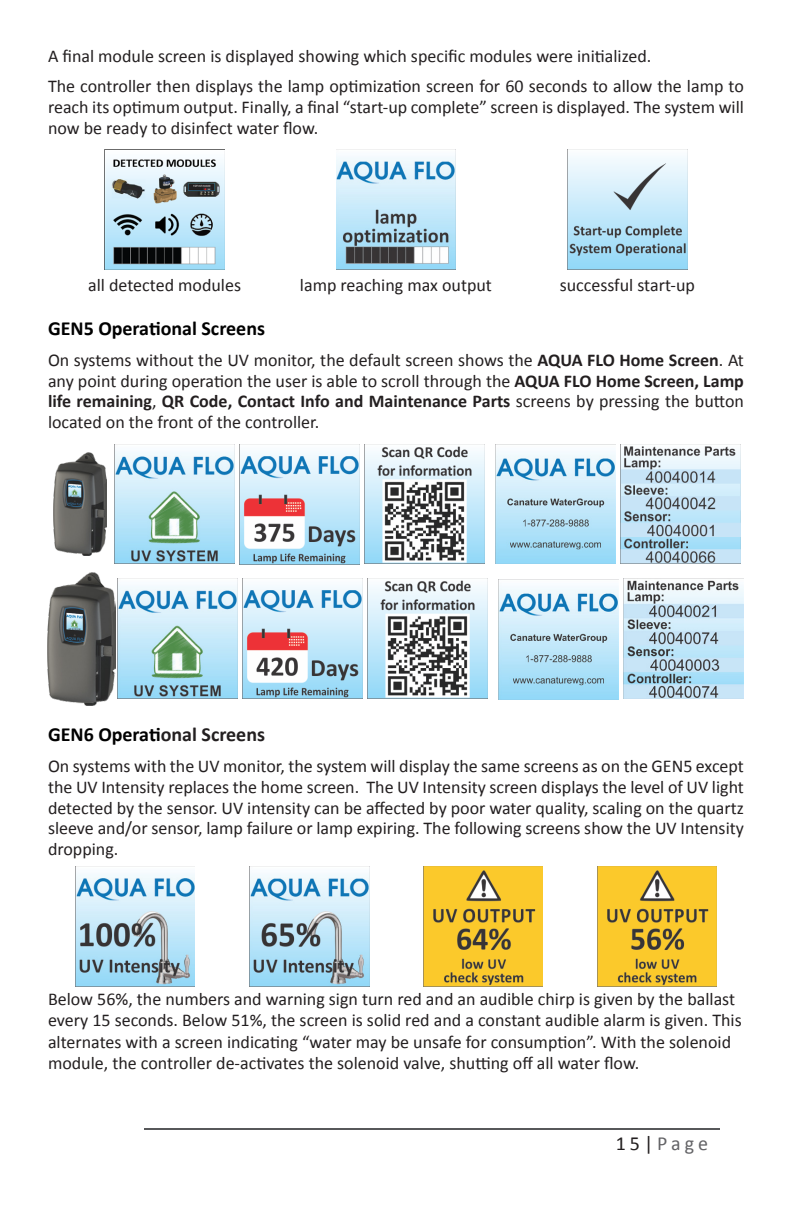
<style>
.page{position:relative;width:792px;height:1224px;background:#fff}
.page>*{position:absolute;margin:0;border:0;box-sizing:border-box;transform-origin:0 0}
.Heading_2{font:700 20px "Calibri";color:#000}
.t1{font:20px "Calibri";letter-spacing:.195em;color:#636366}
.t2{font:18px/20.8px "Calibri";color:#231f20;text-align:justify}
.s1{font-weight:700}
.s2{color:#231f20}
</style>
<div class="page">
<hr style="left:144px;top:1128px;width:576px;height:2px;background:#57585a">
<img style="left:105px;top:152px;width:120px;height:118px">
<img style="left:336px;top:150px;width:120px;height:120px">
<img style="left:567px;top:150px;width:120px;height:120px">
<img style="left:53px;top:452px;width:53px;height:104px">
<img style="left:114px;top:444px;width:120px;height:120px">
<img style="left:239px;top:444px;width:120px;height:120px">
<img style="left:364px;top:444px;width:120px;height:120px">
<img style="left:495px;top:444px;width:120px;height:120px">
<img style="left:620px;top:444px;width:120px;height:120px">
<img style="left:47px;top:572px;width:69px;height:133px">
<img style="left:118px;top:579px;width:120px;height:120px">
<img style="left:243px;top:579px;width:120px;height:120px">
<img style="left:368px;top:579px;width:120px;height:120px">
<img style="left:498px;top:579px;width:120px;height:120px">
<img style="left:623px;top:579px;width:120px;height:120px">
<img style="left:75px;top:867px;width:120px;height:120px">
<img style="left:249px;top:867px;width:120px;height:120px">
<img style="left:423px;top:867px;width:120px;height:120px">
<img style="left:597px;top:867px;width:120px;height:120px">
<p class="t2" style="left:48px;top:45px;width:605px">A final module screen is displayed showing which specific modules were initialized.</p>
<p class="t2" style="left:48px;top:75px;width:697px">The controller then displays the lamp optimization screen for 60 seconds to allow the lamp to reach its optimum output. Finally, a final “start-up complete” screen is displayed. The system will now be ready to disinfect water flow.</p>
<p class="t2" style="left:88px;top:274px;width:154px">all detected modules</p>
<p class="t2" style="left:300px;top:274px;width:194px">lamp reaching max output</p>
<p class="t2" style="left:560px;top:274px;width:137px">successful start-up</p>
<p class="Heading_2" style="left:48px;top:314px;width:219px">GEN5 Operational Screens</p>
<p class="t2" style="left:48px;top:349px;width:698px">On systems without the UV monitor, the default screen shows the <span class="s1">AQUA FLO Home Screen</span>. At any point during operation the user is able to scroll through the <span class="s1">AQUA FLO Home Screen, Lamp life remaining</span>, <span class="s1">QR Code, Contact Info and Maintenance Parts</span> screens by pressing the button located on the front of the controller.</p>
<p class="Heading_2" style="left:48px;top:721px;width:219px">GEN6 Operati<span class="s2">onal Screens</span></p>
<p class="t2" style="left:48px;top:755px;width:698px">On systems with the UV monitor, the system will display the same screens as on the GEN5 except the UV Intensity replaces the home screen. The UV Intensity screen displays the level of UV light detected by the sensor. UV intensity can be affected by poor water quality, scaling on the quartz sleeve and/or sensor, lamp failure or lamp expiring. The following screens show the UV Intensity dropping.</p>
<p class="t2" style="left:48px;top:987px;width:695px;line-height:21.6px;text-align:left">Below 56%, the numbers and warning sign turn red and an audible chirp is given by the ballast every 15 seconds. Below 51%, the screen is solid red and a constant audible alarm is given. This alternates with a screen indicating “water may be unsafe for consumption”. With the solenoid module, the controller de-activates the solenoid valve, shutting off all water flow.</p>
<p class="t1" style="left:616px;top:1129px;width:94px"><span class="s2">15|</span>Page</p>
</div>
